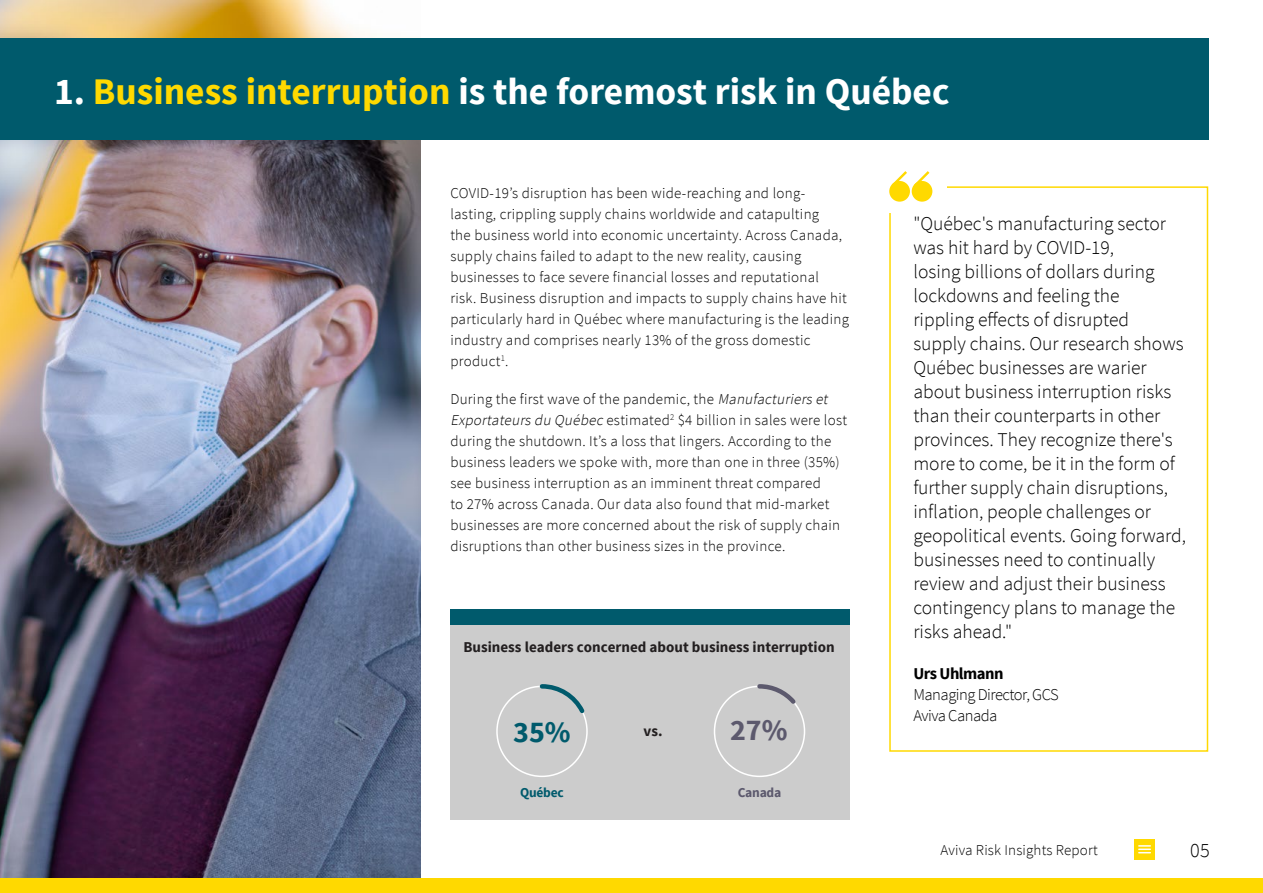
<style>
.page{position:relative;width:1263px;height:893px;background:#fff}
.page>*{position:absolute;margin:0;border:0;box-sizing:border-box;transform-origin:0 0}
.t1{font:700 37.5px "Source Sans Pro";color:#fff}
.t2{font:700 30px "Source Sans Pro";color:#005a6c}
.t3{font:300 20.1px "Source Sans Pro";color:#000}
.t4{font:300 19.5px/24px "Source Sans Pro";color:#000}
.t5{font:300 16.5px/21px "Source Sans Pro";letter-spacing:-.03em;color:#000}
.t6{font:700 16.5px "Source Sans Pro";letter-spacing:-.03em;color:#000}
.t7{font:300 15px/21px "Source Sans Pro";letter-spacing:.02em;color:#000}
.t8{font:700 15px "Source Sans Pro";color:#231f20}
.t9{font:700 13.5px "Source Sans Pro";letter-spacing:-.02em;color:#005a6c}
.t10{font:700 13.5px "Source Sans Pro";letter-spacing:-.02em;color:#5c596d}
.s1{color:#ffd900}
.s2{font-style:italic}
.s3{font-size:30px;color:#5c596d}
</style>
<div class="page">
<img style="left:0;top:0;width:421px;height:878px">
<div style="left:0;top:38px;width:1208px;height:102px;background:#005a6c"></div>
<div style="left:450px;top:610px;width:400px;height:210px;background:#ccc"></div>
<div style="left:450px;top:610px;width:400px;height:15px;background:#005a6c"></div>
<div style="left:714px;top:686px;width:91px;height:91px;border:2px solid #fff;border-radius:50%"></div>
<div style="left:496px;top:686px;width:92px;height:91px;border:2px solid #fff;border-radius:50%"></div>
<svg style="left:537px;top:684px;width:49px;height:33px"></svg>
<svg style="left:755px;top:684px;width:44px;height:24px"></svg>
<div style="left:889px;top:186px;width:319px;height:566px;border:2px solid #ffd900"></div>
<div style="left:872px;top:165px;width:75px;height:48px;background:#fff"></div>
<div style="left:889px;top:181px;width:21px;height:21px;background:#ffd900;border-radius:50%"></div>
<div style="left:912px;top:181px;width:20px;height:21px;background:#ffd900;border-radius:50%"></div>
<svg style="left:889px;top:171px;width:43px;height:18px"></svg>
<div style="left:0;top:878px;width:1263px;height:15px;background:#ffd900"></div>
<div style="left:1134px;top:839px;width:21px;height:21px;background:#ffd900"></div>
<svg style="left:1139px;top:845px;width:11px;height:8px"></svg>
<h1 class="t1" style="left:54px;top:67px;width:897px">1. <span class="s1">Business interruption</span> is the foremost risk in Québec</h1>
<p class="t7" style="left:450px;top:183px;width:400px">COVID-19’s disruption has been wide-reaching and long&shy;lasting, crippling supply chains worldwide and catapulting<br>the business world into economic uncertainty. Across Canada, supply chains failed to adapt to the new reality, causing businesses to face severe financial losses and reputational<br>risk. Business disruption and impacts to supply chains have hit particularly hard in Québec where manufacturing is the leading industry and comprises nearly 13% of the gross domestic product<sup>1</sup>.</p>
<p class="t7" style="left:450px;top:389px;width:398px">During the first wave of the pandemic, the <span class="s2">Manufacturiers et Exportateurs du Québec</span> estimated<sup>2</sup> $4 billion in sales were lost during the shutdown. It’s a loss that lingers. According to the business leaders we spoke with, more than one in three (35%) see business interruption as an imminent threat compared<br>to 27% across Canada. Our data also found that mid-market businesses are more concerned about the risk of supply chain disruptions than other business sizes in the province.</p>
<p class="t8" style="left:464px;top:638px;width:373px">Business leaders concerned about business interruption</p>
<h2 class="t2" style="left:513px;top:712px;width:59px">35%</h2>
<p class="t8" style="left:644px;top:722px;width:145px">vs. <span class="s3">27%</span></p>
<p class="t9" style="left:520px;top:783px;width:45px">Québec</p>
<p class="t10" style="left:738px;top:783px;width:45px">Canada</p>
<p class="t4" style="left:913px;top:211px;width:274px">"Québec's manufacturing sector was hit hard by COVID-19,<br>losing billions of dollars during lockdowns and feeling the<br>rippling effects of disrupted supply chains. Our research shows<br>Québec businesses are warier about business interruption risks than their counterparts in other provinces. They recognize there's more to come, be it in the form of further supply chain disruptions, inflation, people challenges or geopolitical events. Going forward, businesses need to continually review and adjust their business contingency plans to manage the risks ahead."</p>
<p class="t6" style="left:913px;top:663px;width:92px">Urs Uhlmann</p>
<p class="t5" style="left:913px;top:684px;width:147px">Managing Director, GCS<br>Aviva Canada</p>
<p class="t7" style="left:940px;top:839px;width:159px">Aviva Risk Insights Report</p>
<h3 class="t3" style="left:1190px;top:838px;width:21px">05</h3>
</div>
